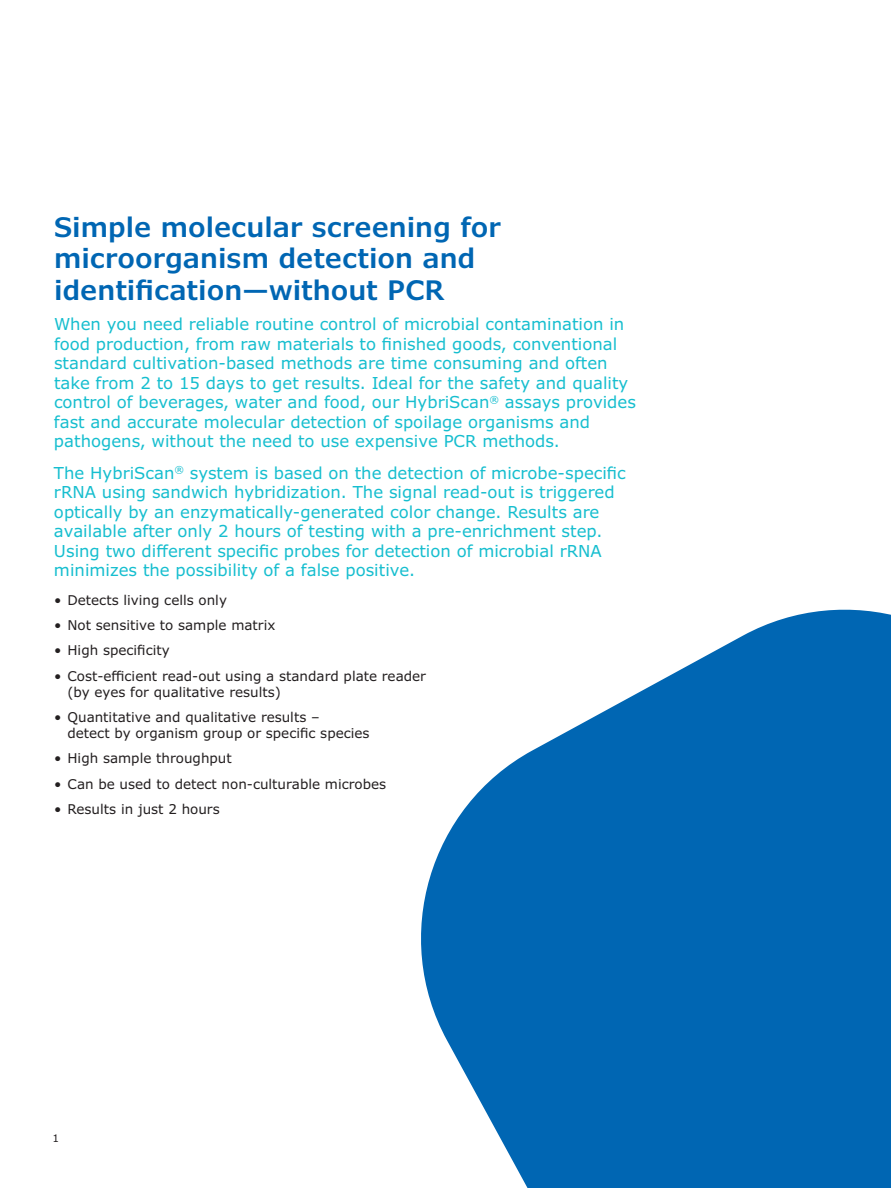
<style>
.page{position:relative;width:891px;height:1188px;background:#fff}
.page>*{position:absolute;margin:0;border:0;box-sizing:border-box;transform-origin:0 0}
.t1{font:600 27px/31.5px "Verdana Pro";color:#0066b3}
.t2{font:16.5px/19.5px "Verdana Pro";color:#16becf}
.t3{font:13.5px/16.2px "Verdana Pro";color:#231f20}
.t4{font:10.5px "Verdana Pro";color:#231f20}
</style>
<div class="page">
<svg style="left:421px;top:609px;width:470px;height:579px;fill:#0066b3"></svg>
<h1 class="t1" style="left:54px;top:211px;width:448px">Simple molecular screening for microorganism detection and identification—without PCR</h1>
<p class="t2" style="left:54px;top:315px;width:584px">When you need reliable routine control of microbial contamination in food production, from raw materials to finished goods, conventional standard cultivation-based methods are time consuming and often take from 2 to 15 days to get results. Ideal for the safety and quality control of beverages, water and food, our HybriScan<sup>®</sup> assays provides fast and accurate molecular detection of spoilage organisms and pathogens, without the need to use expensive PCR methods.</p>
<p class="t2" style="left:54px;top:463px;width:573px">The HybriScan<sup>®</sup> system is based on the detection of microbe-specific rRNA using sandwich hybridization. The signal read-out is triggered optically by an enzymatically-generated color change. Results are available after only 2 hours of testing with a pre-enrichment step.<br>Using two different specific probes for detection of microbial rRNA minimizes the possibility of a false positive.</p>
<p class="t3" style="left:54px;top:592px;width:175px">• Detects living cells only</p>
<p class="t3" style="left:54px;top:617px;width:223px">• Not sensitive to sample matrix</p>
<p class="t3" style="left:54px;top:643px;width:117px">• High specificity</p>
<p class="t3" style="left:68px;top:668px;width:360px;text-indent:-14px">• Cost-efficient read-out using a standard plate reader (by eyes for qualitative results)</p>
<p class="t3" style="left:68px;top:709px;width:304px;text-indent:-14px">• Quantitative and qualitative results –<br>detect by organism group or specific species</p>
<p class="t3" style="left:54px;top:751px;width:179px">• High sample throughput</p>
<p class="t3" style="left:54px;top:776px;width:334px">• Can be used to detect non-culturable microbes</p>
<p class="t3" style="left:54px;top:801px;width:167px">• Results in just 2 hours</p>
<p class="t4" style="left:53px;top:1131px;width:8px">1</p>
</div>
